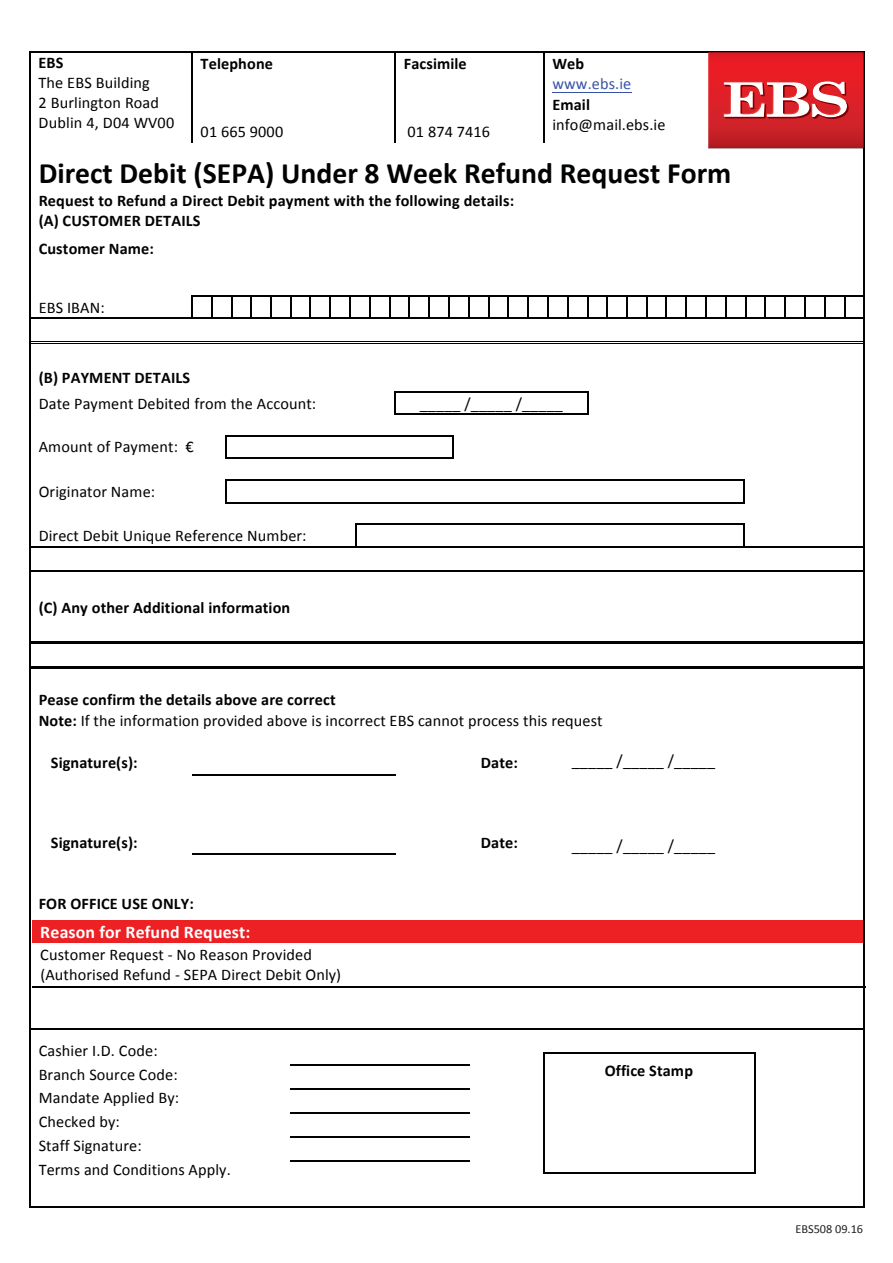
<style>
.page{position:relative;width:893px;height:1263px;background:#fff}
.page>*{position:absolute;margin:0;border:0;box-sizing:border-box;transform-origin:0 0}
.t1{font:700 29.7px "Calibri";color:#010203}
.t2{font:700 17.85px "Calibri";letter-spacing:.01em;color:#fff}
.t3{font:16.2px/20.2px "Calibri";letter-spacing:.01em;color:#010203}
.t4{font:700 16.2px/19.8px "Calibri";letter-spacing:.01em;color:#010203}
.t5{font:12.3px "Calibri";color:#231f20}
.s1{color:#3953a4}
.s2{font-weight:700}
</style>
<div class="page">
<hr style="left:30px;top:51px;width:161px;height:2px;background:#010203">
<hr style="left:193px;top:51px;width:201px;height:2px;background:#010203">
<hr style="left:396px;top:51px;width:147px;height:2px;background:#010203">
<hr style="left:544px;top:51px;width:193px;height:2px;background:#010203">
<svg style="left:29px;top:51px;width:1px;height:23px"></svg>
<hr style="left:191px;top:53px;width:2px;height:21px;background:#010203">
<hr style="left:394px;top:53px;width:2px;height:21px;background:#010203">
<svg style="left:543px;top:51px;width:1px;height:23px"></svg>
<hr style="left:552px;top:92px;width:79px;height:1px;background:#3953a4">
<hr style="left:29px;top:74px;width:1px;height:68px;background:#010203">
<hr style="left:191px;top:74px;width:2px;height:68px;background:#010203">
<hr style="left:394px;top:74px;width:2px;height:68px;background:#010203">
<hr style="left:543px;top:74px;width:1px;height:68px;background:#010203">
<hr style="left:29px;top:142px;width:1px;height:37px;background:#010203">
<hr style="left:864px;top:142px;width:1px;height:37px;background:#010203">
<hr style="left:30px;top:318px;width:161px;height:1px;background:#010203">
<hr style="left:30px;top:341px;width:834px;height:1px;background:#010203">
<hr style="left:30px;top:343px;width:834px;height:1px;background:#010203">
<hr style="left:30px;top:546px;width:325px;height:2px;background:#010203">
<hr style="left:30px;top:570px;width:834px;height:1px;background:#010203">
<hr style="left:30px;top:571px;width:834px;height:1px;background:#010203">
<hr style="left:30px;top:641px;width:834px;height:3px;background:#010203">
<hr style="left:30px;top:666px;width:834px;height:3px;background:#010203">
<div style="left:32px;top:921px;width:831px;height:22px;background:#ed2024"></div>
<svg style="left:29px;top:179px;width:1px;height:704px"></svg>
<svg style="left:191px;top:179px;width:674px;height:704px"></svg>
<hr style="left:29px;top:883px;width:1px;height:43px;background:#010203">
<hr style="left:864px;top:883px;width:1px;height:43px;background:#010203">
<hr style="left:32px;top:986px;width:833px;height:1px;background:#010203">
<hr style="left:30px;top:1028px;width:834px;height:1px;background:#010203">
<hr style="left:544px;top:1052px;width:210px;height:2px;background:#010203">
<hr style="left:291px;top:1064px;width:179px;height:2px;background:#010203">
<hr style="left:291px;top:1088px;width:179px;height:2px;background:#010203">
<hr style="left:291px;top:1112px;width:179px;height:2px;background:#010203">
<hr style="left:291px;top:1136px;width:179px;height:2px;background:#010203">
<hr style="left:291px;top:1160px;width:179px;height:2px;background:#010203">
<svg style="left:543px;top:1052px;width:1px;height:121px"></svg>
<hr style="left:544px;top:1172px;width:210px;height:1px;background:#010203">
<svg style="left:754px;top:1052px;width:1px;height:121px"></svg>
<svg style="left:29px;top:926px;width:1px;height:281px"></svg>
<hr style="left:30px;top:1206px;width:834px;height:1px;background:#010203">
<svg style="left:864px;top:926px;width:1px;height:281px"></svg>
<svg style="left:708px;top:51px;width:157px;height:97px;background:#d43b40"></svg>
<p class="t4" style="left:39px;top:52px;width:26px">EBS</p>
<p class="t4" style="left:201px;top:54px;width:74px">Telephone</p>
<p class="t4" style="left:404px;top:54px;width:64px">Facsimile</p>
<p class="t4" style="left:552px;top:54px;width:33px">Web</p>
<p class="t3" style="left:39px;top:73px;width:137px">The EBS Building<br>2 Burlington Road<br>Dublin 4, D04 WV00</p>
<p class="t3" style="left:201px;top:122px;width:84px">01 665 9000</p>
<p class="t3" style="left:408px;top:122px;width:84px">01 874 7416</p>
<p class="t3" style="left:552px;top:74px;width:115px"><span class="s1">www.ebs.ie<br></span><span class="s2">Email </span>info@mail.ebs.ie</p>
<p class="t1" style="left:39px;top:154px;width:694px">Direct Debit (SEPA) Under 8 Week Refund Request Form</p>
<p class="t4" style="left:39px;top:191px;width:477px">Request to Refund a Direct Debit payment with the following details: (A) CUSTOMER DETAILS</p>
<p class="t4" style="left:39px;top:239px;width:117px">Customer Name:</p>
<p class="t3" style="left:39px;top:297px;width:68px">EBS IBAN:</p>
<p class="t3" style="left:39px;top:365px;width:279px;line-height:25.8px"><span class="s2">(B) PAYMENT DETAILS<br></span>Date Payment Debited from the Account:</p>
<p class="t3" style="left:39px;top:437px;width:157px">Amount of Payment: €</p>
<p class="t3" style="left:39px;top:481px;width:118px">Originator Name:</p>
<p class="t3" style="left:39px;top:526px;width:269px">Direct Debit Unique Reference Number:</p>
<p class="t4" style="left:39px;top:597px;width:253px">(C) Any other Additional information</p>
<p class="t3" style="left:420px;top:393px;width:145px">_____ /_____ /_____</p>
<p class="t3" style="left:39px;top:689px;width:565px;line-height:21px"><span class="s2">Pease confirm the details above are correct<br>Note:</span> If the information provided above is incorrect EBS cannot process this request</p>
<p class="t4" style="left:51px;top:753px;width:88px">Signature(s):</p>
<p class="t4" style="left:481px;top:753px;width:39px">Date:</p>
<p class="t3" style="left:572px;top:750px;width:145px">_____ /_____ /_____</p>
<p class="t4" style="left:51px;top:833px;width:88px">Signature(s):</p>
<p class="t4" style="left:481px;top:833px;width:39px">Date:</p>
<p class="t4" style="left:39px;top:893px;width:157px">FOR OFFICE USE ONLY:</p>
<p class="t2" style="left:40px;top:920px;width:212px">Reason for Refund Request:</p>
<p class="t3" style="left:40px;top:944px;width:302px">Customer Request --‐ No Reason Provided (Authorised Refund --‐ SEPA Direct Debit Only)</p>
<p class="t3" style="left:39px;top:1039px;width:194px;line-height:23.7px">Cashier I.D. Code:<br>Branch Source Code:<br>Mandate Applied By:<br>Checked by:<br>Staff Signature:<br>Terms and Conditions Apply.</p>
<p class="t3" style="left:572px;top:836px;width:145px">_____ /_____ /_____</p>
<p class="t4" style="left:605px;top:1060px;width:90px">Office Stamp</p>
<p class="t5" style="left:795px;top:1221px;width:69px">EBS508 09.16</p>
</div>
